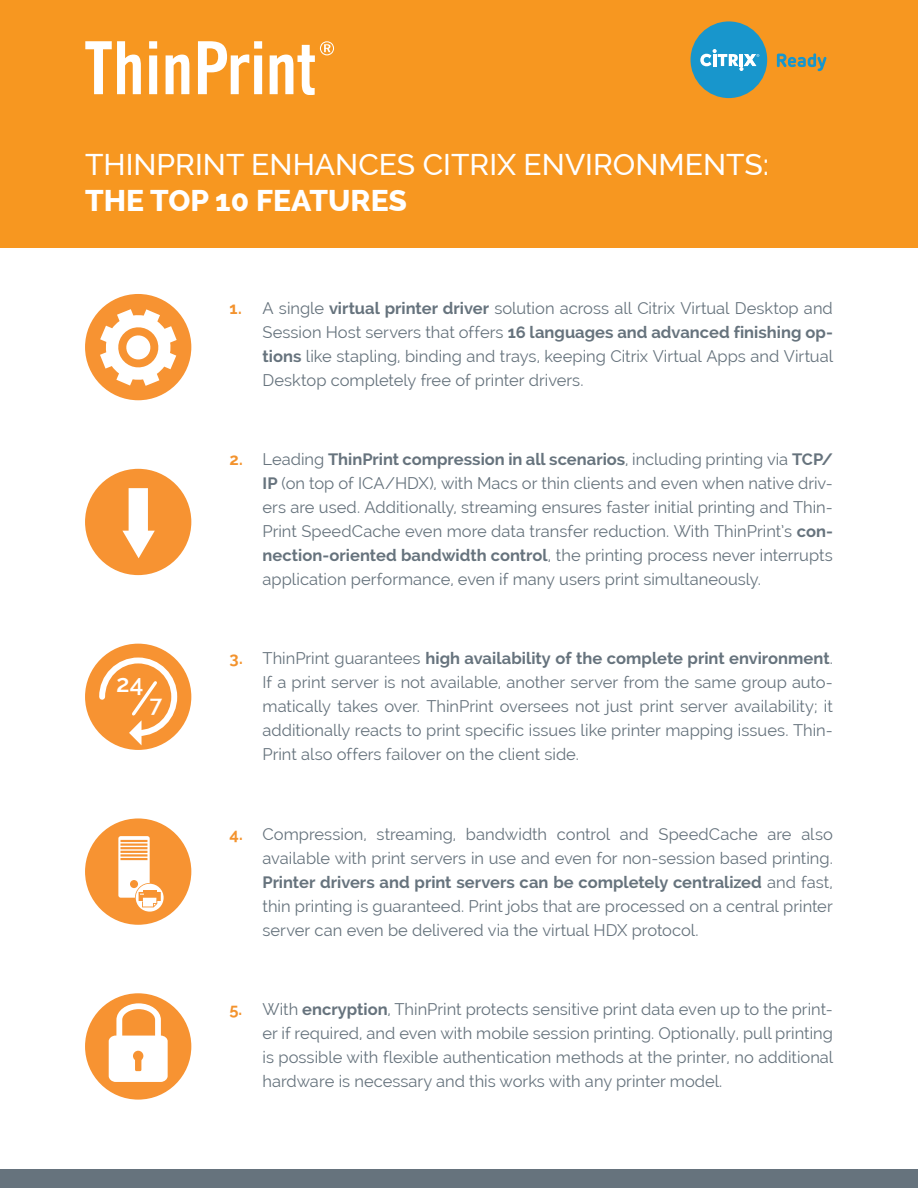
<style>
.page{position:relative;width:918px;height:1188px;background:#fff}
.page>*{position:absolute;margin:0;border:0;box-sizing:border-box;transform-origin:0 0}
.t1{font:500 30px "Raleway";color:#fff}
.t2{font:800 30px "Raleway";color:#fff}
.t3{font:600 24.45px "Raleway";color:#fff}
.t4{font:600 22.95px "Raleway";color:#fff}
.t5{font:16.5px/24px "Raleway";color:#66737d;text-align:justify}
.s1{font-weight:700;color:#f3932e}
.s2{font-weight:700}
</style>
<div class="page">
<div style="left:0;top:0;width:918px;height:247px;background:#f79720"></div>
<svg style="left:85px;top:41px;width:56px;height:53px"></svg>
<svg style="left:149px;top:41px;width:8px;height:53px"></svg>
<svg style="left:166px;top:55px;width:23px;height:39px"></svg>
<svg style="left:198px;top:41px;width:64px;height:53px"></svg>
<svg style="left:270px;top:41px;width:64px;height:54px"></svg>
<div style="left:85px;top:294px;width:106px;height:106px;background:#f79332;border-radius:50%"></div>
<svg style="left:100px;top:309px;width:77px;height:77px"></svg>
<div style="left:85px;top:469px;width:106px;height:106px;background:#f79332;border-radius:50%"></div>
<svg style="left:122px;top:488px;width:33px;height:70px"></svg>
<div style="left:85px;top:818px;width:106px;height:107px;background:#f79332;border-radius:50%"></div>
<svg style="left:136px;top:884px;width:28px;height:28px"></svg>
<svg style="left:118px;top:836px;width:43px;height:71px"></svg>
<div style="left:0;top:1169px;width:918px;height:19px;background:#66737d"></div>
<div style="left:85px;top:644px;width:106px;height:106px;background:#f79332;border-radius:50%"></div>
<svg style="left:96px;top:655px;width:84px;height:90px"></svg>
<div style="left:85px;top:993px;width:106px;height:107px;background:#f79332;border-radius:50%"></div>
<svg style="left:109px;top:1003px;width:59px;height:79px"></svg>
<div style="left:133px;top:1051px;width:10px;height:10px;background:#f79332;border-radius:50%"></div>
<div style="left:135px;top:1056px;width:6px;height:15px;background:#f79332;border-radius:2px"></div>
<div style="left:691px;top:21px;width:76px;height:77px;background:#1896cc;border-radius:50%"></div>
<svg style="left:777px;top:53px;width:49px;height:18px"></svg>
<svg style="left:700px;top:49px;width:59px;height:22px"></svg>
<h1 class="t1" style="left:85px;top:147px;width:686px">THINPRINT ENHANCES CITRIX ENVIRONMENTS:</h1>
<h1 class="t2" style="left:85px;top:183px;width:324px">THE TOP 10 FEATURES</h1>
<p class="t5" style="left:263px;top:296px;width:572px;text-indent:-33px"><span class="s1">1.</span> A single <span class="s2">virtual printer driver</span> solution across all Citrix Virtual Desktop and Session Host servers that offers <span class="s2">16 languages and advanced finishing op&shy;tions</span> like stapling, binding and trays, keeping Citrix Virtual Apps and Virtual Desktop completely free of printer drivers.</p>
<h2 class="t3" style="left:116px;top:669px;width:29px">24</h2>
<h3 class="t4" style="left:149px;top:691px;width:14px">7</h3>
<p class="t5" style="left:263px;top:447px;width:572px;text-indent:-33px"><span class="s1">2.</span> Leading <span class="s2">ThinPrint compression in all scenarios</span>, including printing via <span class="s2">TCP/ IP</span> (on top of ICA/HDX), with Macs or thin clients and even when native driv&shy;ers are used. Additionally, streaming ensures faster initial printing and Thin-Print SpeedCache even more data transfer reduction. With ThinPrint’s <span class="s2">con&shy;nection-oriented bandwidth control</span>, the printing process never interrupts application performance, even if many users print simultaneously.</p>
<p class="t5" style="left:263px;top:647px;width:572px;text-indent:-33px"><span class="s1">3.</span> ThinPrint guarantees <span class="s2">high availability of the complete print environment</span>.<br>If a print server is not available, another server from the same group auto&shy;matically takes over. ThinPrint oversees not just print server availability; it additionally reacts to print specific issues like printer mapping issues. Thin-Print also offers failover on the client side.</p>
<p class="t5" style="left:263px;top:822px;width:572px;text-indent:-33px"><span class="s1">4.</span> Compression, streaming, bandwidth control and SpeedCache are also available with print servers in use and even for non-session based printing.<br><span class="s2">Printer drivers and print servers can be completely centralized</span> and fast, thin printing is guaranteed. Print jobs that are processed on a central printer server can even be delivered via the virtual HDX protocol.</p>
<p class="t5" style="left:263px;top:997px;width:572px;text-indent:-33px"><span class="s1">5.</span> With <span class="s2">encryption</span>, ThinPrint protects sensitive print data even up to the print&shy;er if required, and even with mobile session printing. Optionally, pull printing is possible with flexible authentication methods at the printer, no additional hardware is necessary and this works with any printer model.</p>
</div>
